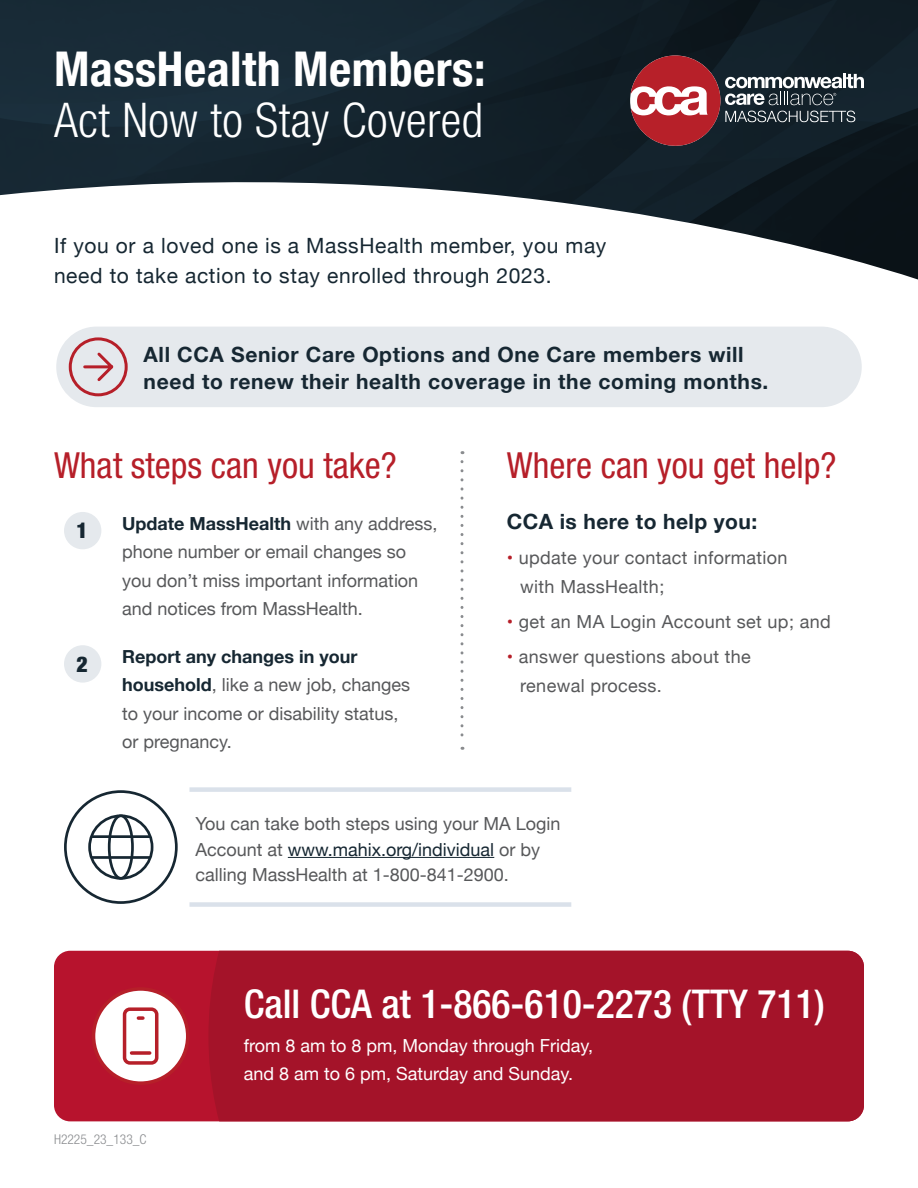
<style>
.page{position:relative;width:918px;height:1188px;background:#fff}
.page>*{position:absolute;margin:0;border:0;box-sizing:border-box;transform-origin:0 0}
.t1{font:300 condensed 47.85px/50.2px "Helvetica Neue LT Std";letter-spacing:.01em;color:#fff}
.t2{font:500 condensed 39.75px "Helvetica Neue LT Std";color:#fff}
.t3{font:condensed 36px "Helvetica Neue LT Std";color:#b61f29}
.t4{font:900 condensed 21.75px "Helvetica Neue LT Std";color:#162732}
.t5{font:700 21px/27px "Helvetica Neue";letter-spacing:.03em;color:#162732}
.t6{font:21px/30px "Helvetica Neue";letter-spacing:.03em;color:#162732}
.t7{font:18px/28.5px "Helvetica Neue";color:#57585a}
.t8{font:18px/28.5px "Helvetica Neue";letter-spacing:.02em;color:#57585a}
.t9{font:18px/28.5px "Helvetica Neue";color:#fff}
.t10{font:300 condensed 13.5px "Helvetica Neue LT Std";color:#8a8c8f}
.s1{font-family:"Helvetica Neue";font-weight:700}
.s2{font-weight:700;color:#162732}
.s3{color:#b61f29}
.s4{color:#162732}
</style>
<div class="page">
<img style="left:0;top:0;width:918px;height:280px">
<svg style="left:631px;top:56px;width:233px;height:90px;background:#5d4249"></svg>
<div style="left:54px;top:951px;width:810px;height:170px;background:#b7132d;border-radius:16px"></div>
<div style="left:208px;top:951px;width:656px;height:170px;background:#a41329"></div>
<div style="left:94px;top:989px;width:94px;height:94px;background:#fff;border-radius:50%"></div>
<div style="left:92px;top:987px;width:97px;height:98px;border:4px solid #b61f29;border-radius:50%"></div>
<svg style="left:122px;top:1007px;width:37px;height:58px"></svg>
<svg style="left:460px;top:462px;width:4px;height:288px"></svg>
<div style="left:64px;top:512px;width:37px;height:37px;background:#e5e9ed;border-radius:50%"></div>
<div style="left:64px;top:645px;width:37px;height:38px;background:#e5e9ed;border-radius:50%"></div>
<div style="left:189px;top:787px;width:382px;height:5px;background:#dae1ea"></div>
<div style="left:189px;top:902px;width:382px;height:5px;background:#dae1ea"></div>
<hr style="left:288px;top:857px;width:206px;height:1px;background:#162732">
<svg style="left:90px;top:816px;width:62px;height:62px"></svg>
<div style="left:88px;top:814px;width:65px;height:66px;border:3px solid #162732;border-radius:50%"></div>
<div style="left:109px;top:816px;width:23px;height:62px;background:#fff;border-radius:50%"></div>
<div style="left:108px;top:814px;width:26px;height:66px;border:3px solid #162732;border-radius:50%"></div>
<hr style="left:91px;top:856px;width:59px;height:3px;background:#162732">
<hr style="left:91px;top:835px;width:59px;height:3px;background:#162732">
<div style="left:64px;top:790px;width:114px;height:114px;border:3px solid #162732;border-radius:50%"></div>
<div style="left:56px;top:327px;width:806px;height:80px;background:#e5e9ed;border-radius:40px"></div>
<svg style="left:68px;top:337px;width:60px;height:60px"></svg>
<p class="t1" style="left:54px;top:44px;width:433px"><span class="s1">MassHealth Members:<br></span>Act Now to Stay Covered</p>
<p class="t6" style="left:54px;top:231px;width:554px">If you or a loved one is a MassHealth member, you may need to take action to stay enrolled through 2023.</p>
<p class="t5" style="left:144px;top:342px;width:626px">All CCA Senior Care Options and One Care members will need to renew their health coverage in the coming months.</p>
<p class="t3" style="left:54px;top:445px;width:344px">What steps can you take?</p>
<p class="t3" style="left:507px;top:445px;width:331px">Where can you get help?</p>
<p class="t7" style="left:122px;top:510px;width:317px"><span class="s2">Update MassHealth</span> with any address, phone number or email changes so you don’t miss important information and notices from MassHealth.</p>
<p class="t7" style="left:122px;top:643px;width:290px"><span class="s2">Report any changes in your household</span>, like a new job, changes to your income or disability status, or pregnancy.</p>
<p class="t5" style="left:507px;top:509px;width:252px">CCA is here to help you:</p>
<p class="t8" style="left:520px;top:545px;width:269px;text-indent:-14px"><span class="s3">•</span> update your contact information with MassHealth;</p>
<p class="t8" style="left:507px;top:608px;width:326px"><span class="s3">•</span> get an MA Login Account set up; and</p>
<p class="t8" style="left:520px;top:644px;width:232px;text-indent:-14px"><span class="s3">•</span> answer questions about the renewal process.</p>
<p class="t4" style="left:76px;top:517px;width:13px">1</p>
<p class="t4" style="left:76px;top:651px;width:13px">2</p>
<p class="t7" style="left:195px;top:812px;width:367px;line-height:25.5px">You can take both steps using your MA Login<br>Account at <span class="s4">www.mahix.org/individual</span> or by calling MassHealth at 1-800-841-2900.</p>
<p class="t10" style="left:54px;top:1131px;width:94px">H2225_23_133_C</p>
<p class="t2" style="left:244px;top:981px;width:583px">Call CCA at 1-866-610-2273 (TTY 711)</p>
<p class="t9" style="left:244px;top:1032px;width:351px">from 8 am to 8 pm, Monday through Friday, and 8 am to 6 pm, Saturday and Sunday.</p>
</div>
